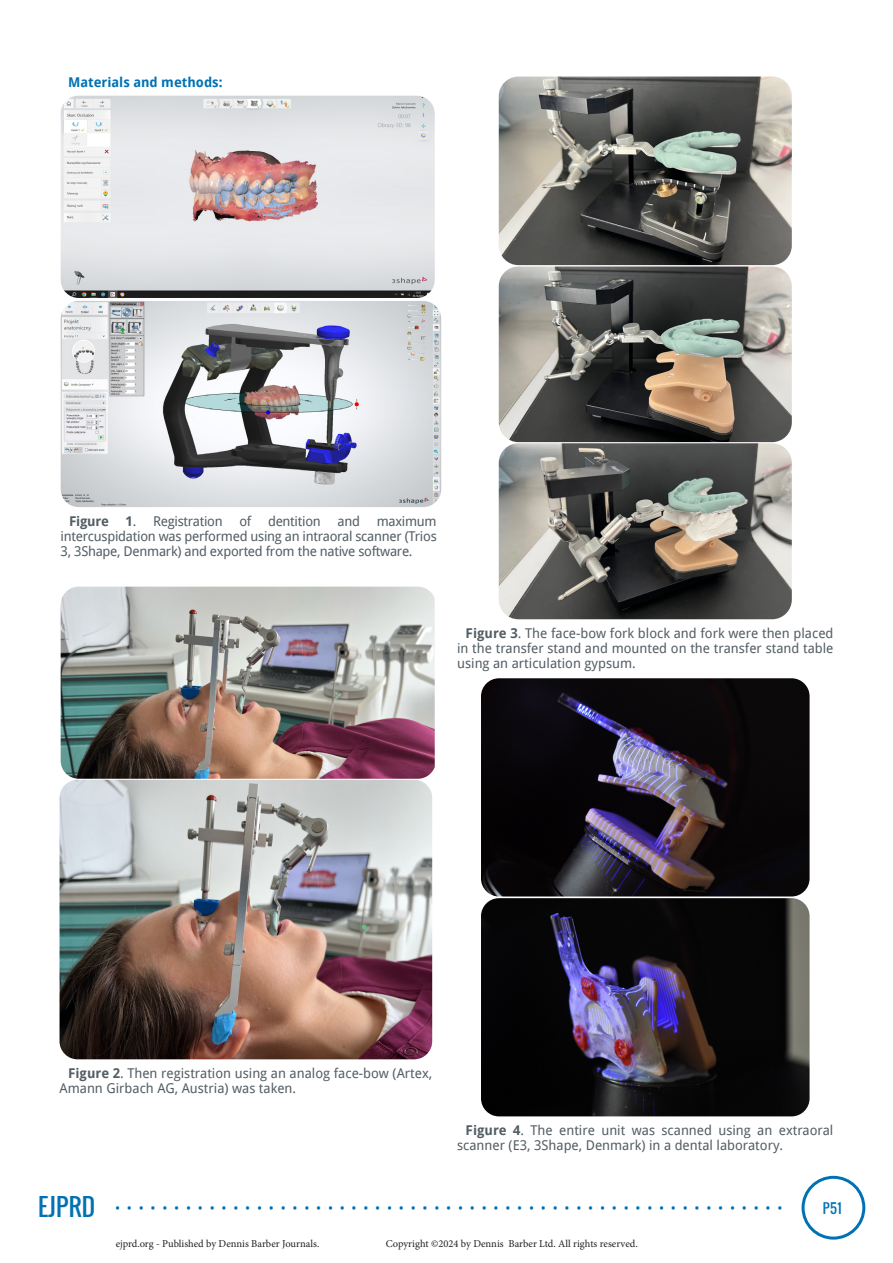
<style>
.page{position:relative;width:893px;height:1263px;background:#fff}
.page>*{position:absolute;margin:0;border:0;box-sizing:border-box;transform-origin:0 0}
.Body_text{font:13.5px/15px "Droid Sans";color:#535e64;text-align:justify}
.t1{font:13.5px "Droid Sans";color:#0072b4}
.sub_heading{font:700 13.5px "Droid Sans";color:#0072b4}
.t2{font:13.5px "Oswald";color:#0072b4}
.t3{font:10.5px "Minion Pro";color:#231f20}
.s1{font-weight:700}
.s2{font-family:"Oswald";font-size:24px}
</style>
<div class="page">
<div style="left:801px;top:1176px;width:64px;height:63px;border:3px solid #0072b4;border-radius:50%"></div>
<img style="left:61px;top:96px;width:374px;height:202px">
<img style="left:61px;top:301px;width:380px;height:206px">
<img style="left:61px;top:587px;width:374px;height:192px">
<img style="left:60px;top:780px;width:372px;height:279px">
<img style="left:499px;top:77px;width:293px;height:542px">
<img style="left:481px;top:898px;width:329px;height:218px">
<img style="left:481px;top:678px;width:329px;height:218px">
<p class="sub_heading" style="left:68px;top:72px;width:156px">Materials and methods:</p>
<p class="Body_text" style="left:61px;top:513px;width:378px;text-indent:9px"><span class="s1">Figure 1</span>. Registration of dentition and maximum intercuspidation was performed using an intraoral scanner (Trios 3, 3Shape, Denmark) and exported from the native software.</p>
<p class="Body_text" style="left:457px;top:625px;width:378px;text-indent:9px"><span class="s1">Figure 3</span>. The face-bow fork block and fork were then placed in the transfer stand and mounted on the transfer stand table using an articulation gypsum.</p>
<p class="Body_text" style="left:60px;top:1065px;width:374px;text-indent:9px"><span class="s1">Figure 2</span>. Then registration using an analog face-bow (Artex,<br>Amann Girbach AG, Austria) was taken.</p>
<p class="Body_text" style="left:457px;top:1122px;width:378px;text-indent:9px"><span class="s1">Figure 4</span>. The entire unit was scanned using an extraoral scanner (E3, 3Shape, Denmark) in a dental laboratory.</p>
<p class="t1" style="left:38px;top:1199px;width:746px"><span class="s2">EJPRD</span> •••••••••••••••••••••••••••••••••••••••••••••••••••••••••</p>
<p class="t2" style="left:823px;top:1198px;width:20px">P51</p>
<p class="t3" style="left:116px;top:1237px;width:205px">ejprd.org - Published by Dennis Barber Journals.</p>
<p class="t3" style="left:386px;top:1237px;width:254px">Copyright ©2024 by Dennis Barber Ltd. All rights reserved.</p>
</div>
